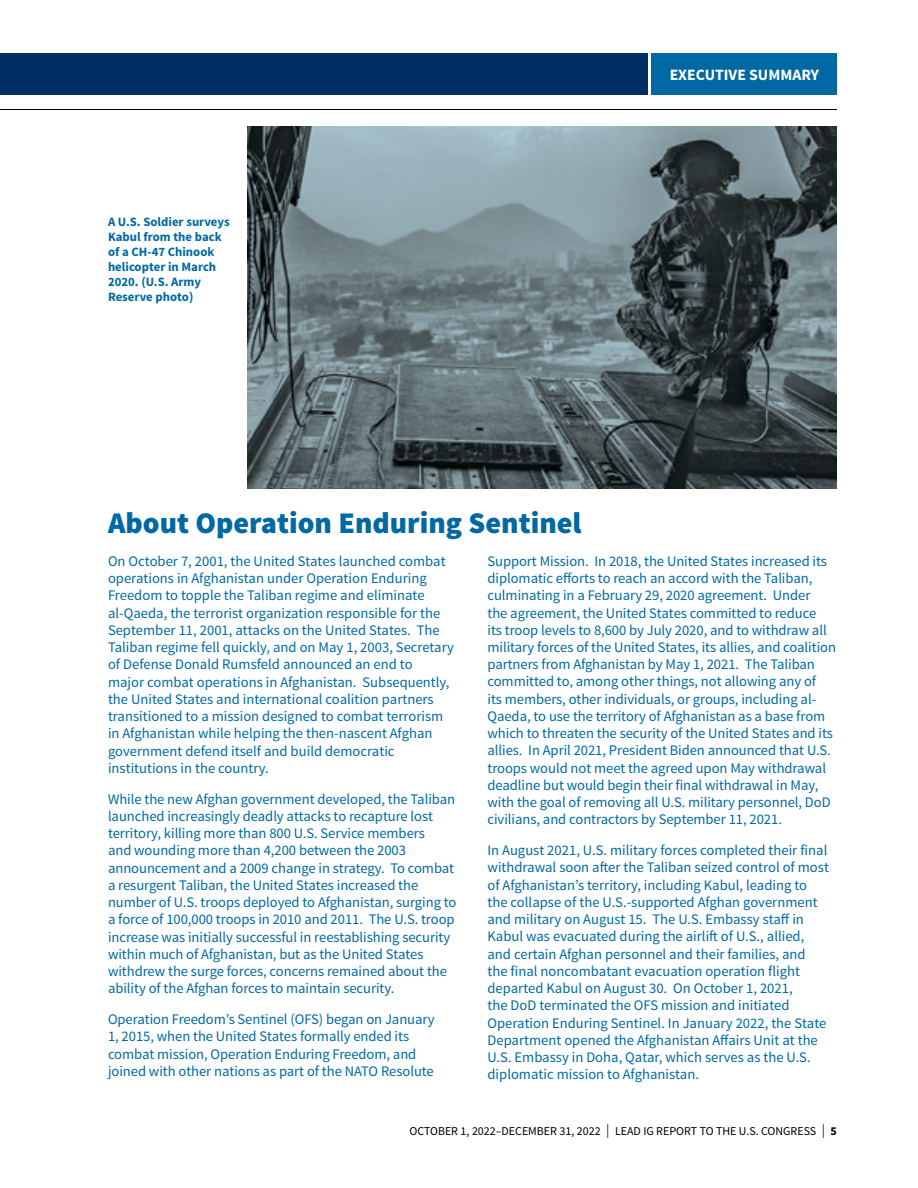
<style>
.page{position:relative;width:918px;height:1188px;background:#fff}
.page>*{position:absolute;margin:0;border:0;box-sizing:border-box;transform-origin:0 0}
.Appendix_FOB_Head{font:900 30px "Source Sans Pro";color:#0069a3}
.t1{font:700 15.75px "Source Sans Pro";color:#fff}
.Sidebar_Body_Text{font:14.7px/17.2px "Source Sans Pro";letter-spacing:-.005em;color:#0069a3}
.t2{font:700 12.75px/15px "Source Sans Pro";color:#0069a3}
.t3{font:12px "Source Sans Pro";color:#000}
.s1{font-weight:200;font-size:21px}
.s2{font-weight:700}
</style>
<div class="page">
<hr style="left:0;top:109px;width:837px;height:1px;background:#000">
<div style="left:0;top:53px;width:648px;height:42px;background:#002d62"></div>
<div style="left:651px;top:53px;width:186px;height:42px;background:#0069a3"></div>
<img style="left:248px;top:126px;width:589px;height:363px">
<p class="t2" style="left:108px;top:214px;width:123px">A U.S. Soldier surveys<br>Kabul from the back of a CH-47 Chinook helicopter in March<br>2020. (U.S. Army<br>Reserve photo)</p>
<p class="t1" style="left:670px;top:64px;width:151px">EXECUTIVE SUMMARY</p>
<p class="Appendix_FOB_Head" style="left:108px;top:503px;width:475px">About Operation Enduring Sentinel</p>
<p class="Sidebar_Body_Text" style="left:108px;top:553px;width:347px">On October 7, 2001, the United States launched combat operations in Afghanistan under Operation Enduring Freedom to topple the Taliban regime and eliminate al-Qaeda, the terrorist organization responsible for the September 11, 2001, attacks on the United States. The Taliban regime fell quickly, and on May 1, 2003, Secretary of Defense Donald Rumsfeld announced an end to<br>major combat operations in Afghanistan. Subsequently, the United States and international coalition partners transitioned to a mission designed to combat terrorism in Afghanistan while helping the then-nascent Afghan government defend itself and build democratic institutions in the country.</p>
<p class="Sidebar_Body_Text" style="left:108px;top:790px;width:350px">While the new Afghan government developed, the Taliban launched increasingly deadly attacks to recapture lost territory, killing more than 800 U.S. Service members<br>and wounding more than 4,200 between the 2003 announcement and a 2009 change in strategy. To combat a resurgent Taliban, the United States increased the number of U.S. troops deployed to Afghanistan, surging to a force of 100,000 troops in 2010 and 2011. The U.S. troop increase was initially successful in reestablishing security within much of Afghanistan, but as the United States withdrew the surge forces, concerns remained about the ability of the Afghan forces to maintain security.</p>
<p class="Sidebar_Body_Text" style="left:108px;top:1011px;width:328px">Operation Freedom’s Sentinel (OFS) began on January 1, 2015, when the United States formally ended its combat mission, Operation Enduring Freedom, and joined with other nations as part of the NATO Resolute</p>
<p class="Sidebar_Body_Text" style="left:488px;top:553px;width:350px">Support Mission. In 2018, the United States increased its diplomatic efforts to reach an accord with the Taliban, culminating in a February 29, 2020 agreement. Under<br>the agreement, the United States committed to reduce<br>its troop levels to 8,600 by July 2020, and to withdraw all military forces of the United States, its allies, and coalition partners from Afghanistan by May 1, 2021. The Taliban committed to, among other things, not allowing any of<br>its members, other individuals, or groups, including al-Qaeda, to use the territory of Afghanistan as a base from which to threaten the security of the United States and its allies. In April 2021, President Biden announced that U.S. troops would not meet the agreed upon May withdrawal deadline but would begin their final withdrawal in May, with the goal of removing all U.S. military personnel, DoD civilians, and contractors by September 11, 2021.</p>
<p class="Sidebar_Body_Text" style="left:488px;top:842px;width:343px">In August 2021, U.S. military forces completed their final withdrawal soon after the Taliban seized control of most of Afghanistan’s territory, including Kabul, leading to the collapse of the U.S.-supported Afghan government and military on August 15. The U.S. Embassy staff in Kabul was evacuated during the airlift of U.S., allied, and certain Afghan personnel and their families, and the final noncombatant evacuation operation flight departed Kabul on August 30. On October 1, 2021,<br>the DoD terminated the OFS mission and initiated Operation Enduring Sentinel. In January 2022, the State Department opened the Afghanistan Affairs Unit at the U.S. Embassy in Doha, Qatar, which serves as the U.S. diplomatic mission to Afghanistan.</p>
<p class="t3" style="left:410px;top:1123px;width:429px">OCTOBER 1, 2022–DECEMBER 31, 2022 <span class="s1">I</span> LEAD IG REPORT TO THE U.S. CONGRESS <span class="s1">I</span> <span class="s2">5</span></p>
</div>
